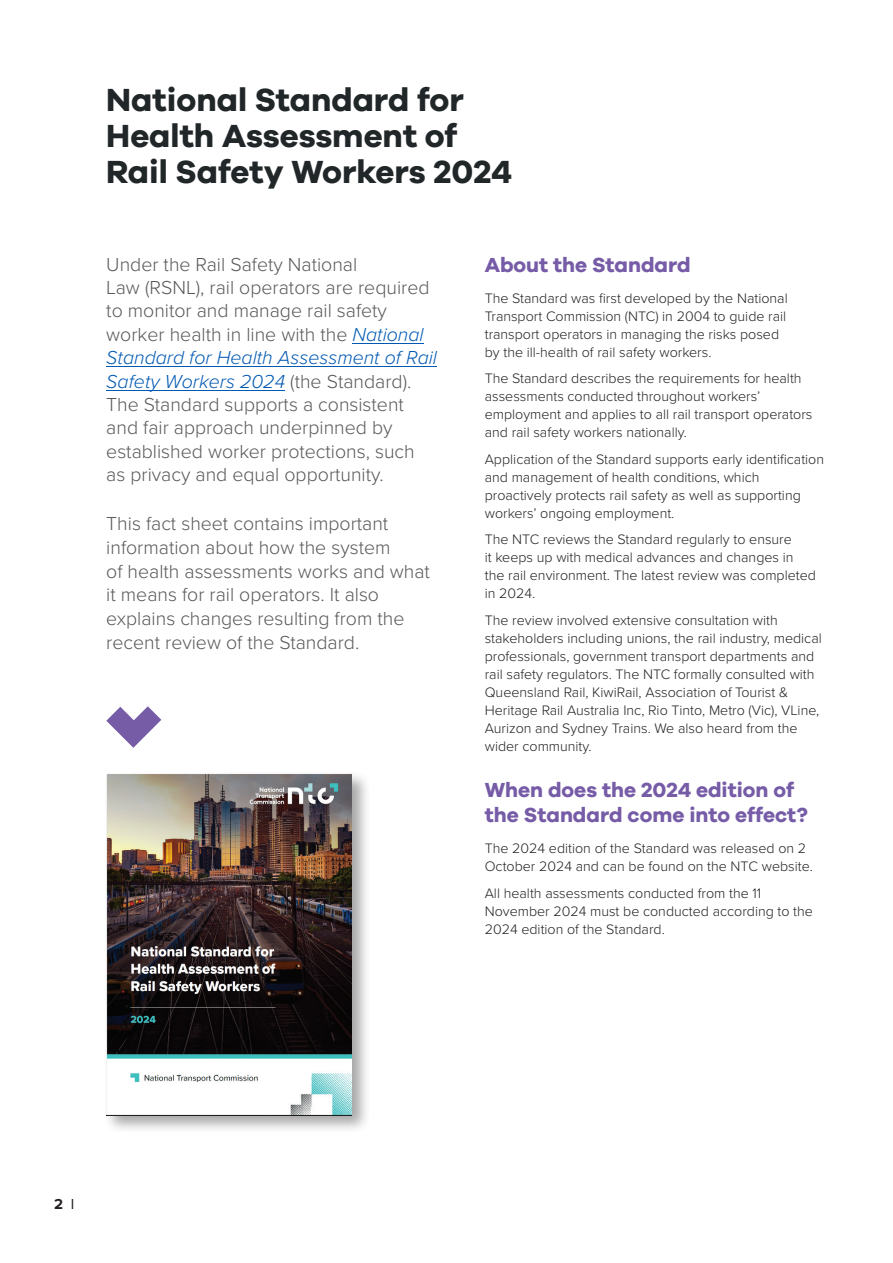
<style>
.page{position:relative;width:893px;height:1263px;background:#fff}
.page>*{position:absolute;margin:0;border:0;box-sizing:border-box;transform-origin:0 0}
.t1{font:700 33px/36px "Galano Grotesque";color:#212628}
.t2{font:700 21px/25.2px "Galano Grotesque";color:#765ca7}
.t3{font:300 19.5px/23.4px "Proxima Nova";color:#57585a}
.t4{font:700 15px "Proxima Nova";color:#231f20}
.t5{font:300 14.25px/18px "Proxima Nova";color:#231f20}
.s1{font-style:italic;color:#0059b3}
.s2{font-weight:400}
</style>
<div class="page">
<hr style="left:106px;top:390px;width:179px;height:1px;background:#0059b3">
<hr style="left:106px;top:366px;width:331px;height:1px;background:#0059b3">
<hr style="left:352px;top:343px;width:72px;height:1px;background:#0059b3">
<svg style="left:106px;top:706px;width:55px;height:42px"></svg>
<div style="left:103px;top:770px;width:268px;height:364px;background:#231f20;opacity:.4"></div>
<img style="left:106px;top:773px;width:246px;height:342px">
<h1 class="t1" style="left:106px;top:81px;width:407px">National Standard for<br>Health Assessment of<br>Rail Safety Workers 2024</h1>
<p class="t3" style="left:106px;top:251px;width:332px">Under the Rail Safety National<br>Law (RSNL), rail operators are required to monitor and manage rail safety worker health in line with the <span class="s1">National Standard for Health Assessment of Rail Safety Workers 2024</span> (the Standard).<br>The Standard supports a consistent and fair approach underpinned by established worker protections, such as privacy and equal opportunity.</p>
<h3 class="t3" style="left:106px;top:511px;width:325px">This fact sheet contains important information about how the system<br>of health assessments works and what it means for rail operators. It also explains changes resulting from the recent review of the Standard.</h3>
<h2 class="t2" style="left:485px;top:251px;width:207px">About the Standard</h2>
<p class="t5" style="left:485px;top:288px;width:304px">The Standard was first developed by the National Transport Commission (NTC) in 2004 to guide rail transport operators in managing the risks posed by the ill-health of rail safety workers.</p>
<p class="t5" style="left:485px;top:369px;width:329px">The Standard describes the requirements for health assessments conducted throughout workers’ employment and applies to all rail transport operators and rail safety workers nationally.</p>
<p class="t5" style="left:485px;top:449px;width:341px">Application of the Standard supports early identification and management of health conditions, which proactively protects rail safety as well as supporting workers’ ongoing employment.</p>
<p class="t5" style="left:485px;top:530px;width:333px">The NTC reviews the Standard regularly to ensure<br>it keeps up with medical advances and changes in the rail environment. The latest review was completed in 2024.</p>
<p class="t5" style="left:485px;top:610px;width:339px">The review involved extensive consultation with stakeholders including unions, the rail industry, medical professionals, government transport departments and rail safety regulators. The NTC formally consulted with Queensland Rail, KiwiRail, Association of Tourist &amp; Heritage Rail Australia Inc, Rio Tinto, Metro (Vic), VLine, Aurizon and Sydney Trains. We also heard from the wider community.</p>
<h2 class="t2" style="left:485px;top:777px;width:324px">When does the 2024 edition of the Standard come into effect?</h2>
<p class="t5" style="left:485px;top:839px;width:330px">The 2024 edition of the Standard was released on 2<br>October 2024 and can be found on the NTC website.</p>
<p class="t5" style="left:485px;top:884px;width:330px">All health assessments conducted from the 11<br>November 2024 must be conducted according to the<br>2024 edition of the Standard.</p>
<p class="t4" style="left:54px;top:1193px;width:22px">2 <span class="s2">I</span></p>
</div>
